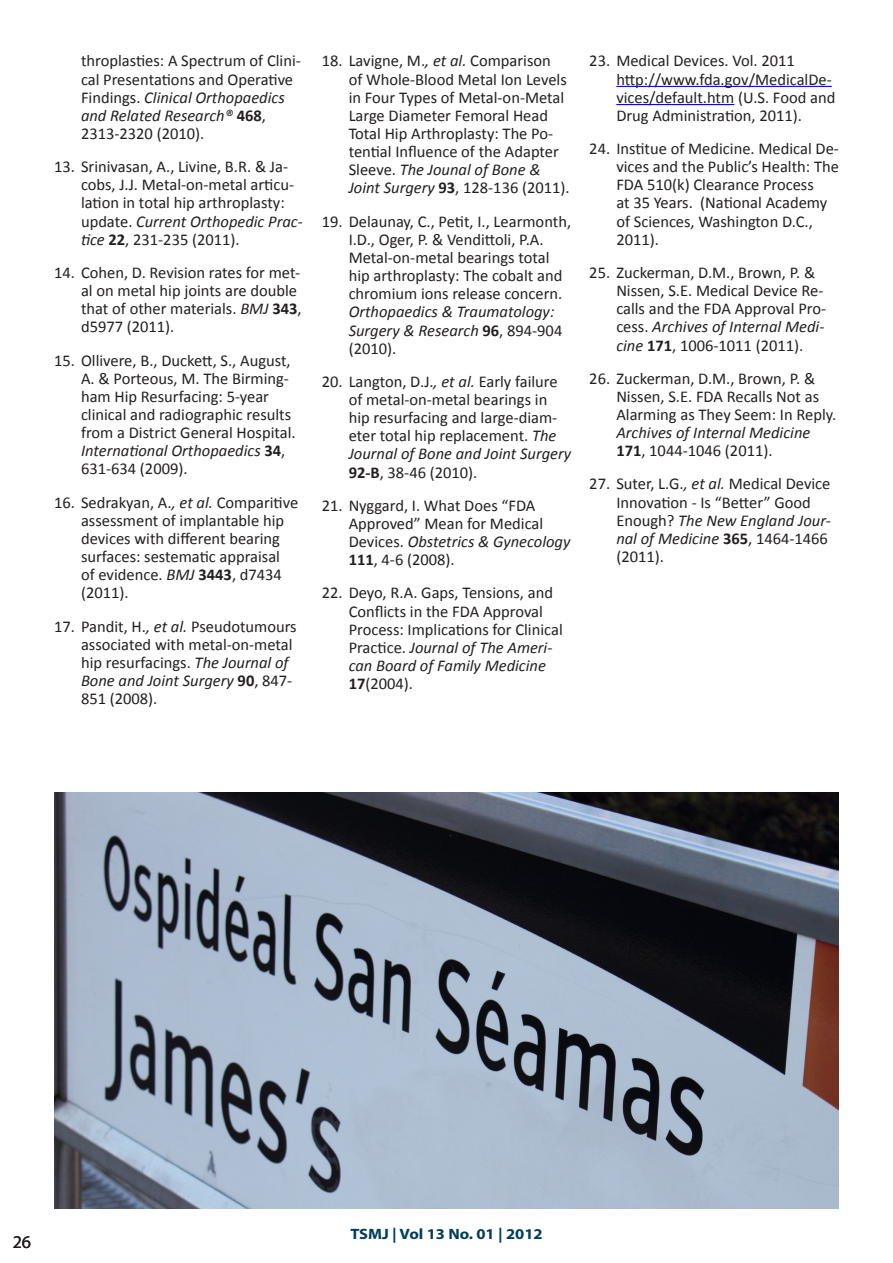
<style>
.page{position:relative;width:893px;height:1263px;background:#fff}
.page>*{position:absolute;margin:0;border:0;box-sizing:border-box;transform-origin:0 0}
.t1{font:18px "Myriad Pro";color:#231f20}
.t2{font:16.5px/18.1px "Calibri";color:#231f20}
.t3{font:italic 16.5px/18.1px "Calibri";color:#231f20}
.t4{font:700 15px "Myriad Pro";color:#003d5c;scale:1.1 1}
.s1{font-style:italic}
.s2{font-weight:700}
.s3{font-weight:700;font-style:normal}
.s4{font-style:normal}
</style>
<div class="page">
<hr style="left:616px;top:86px;width:216px;height:1px;background:#00f">
<hr style="left:616px;top:104px;width:118px;height:1px;background:#00f">
<img style="left:54px;top:792px;width:784px;height:416px">
<p class="t2" style="left:81px;top:53px;width:221px">throplasties: A Spectrum of Clini&shy;cal Presentations and Operative<br>Findings. <span class="s1">Clinical Orthopaedics and Related Research®</span> <span class="s2">468</span>,<br>2313-2320 (2010).</p>
<p class="t2" style="left:81px;top:159px;width:223px;text-indent:-27px">13. Srinivasan, A., Livine, B.R. &amp; Ja&shy;cobs, J.J. Metal-on-metal articu&shy;lation in total hip arthroplasty: update. <span class="s1">Current Orthopedic Prac&shy;tice</span> <span class="s2">22</span>, 231-235 (2011).</p>
<p class="t2" style="left:81px;top:265px;width:222px;text-indent:-27px">14. Cohen, D. Revision rates for met&shy;al on metal hip joints are double that of other materials. <span class="s1">BMJ</span> <span class="s2">343</span>, d5977 (2011).</p>
<p class="t2" style="left:81px;top:352px;width:216px;text-indent:-27px">15. Ollivere, B., Duckett, S., August,<br>A. &amp; Porteous, M. The Birming&shy;ham Hip Resurfacing: 5-year clinical and radiographic results from a District General Hospital.<br><span class="s1">International Orthopaedics</span> <span class="s2">34</span>,<br>631-634 (2009).</p>
<p class="t2" style="left:81px;top:494px;width:219px;text-indent:-27px">16. Sedrakyan, A.<span class="s1">, et al.</span> Comparitive assessment of implantable hip devices with different bearing surfaces: sestematic appraisal<br>of evidence. <span class="s1">BMJ</span> <span class="s2">3443</span>, d7434 (2011).</p>
<p class="t2" style="left:81px;top:618px;width:217px;text-indent:-27px">17. Pandit, H.<span class="s1">, et al.</span> Pseudotumours associated with metal-on-metal hip resurfacings. <span class="s1">The Journal of<br>Bone and Joint Surgery</span> <span class="s2">90</span>, 847-<br>851 (2008).</p>
<p class="t2" style="left:349px;top:53px;width:223px;text-indent:-27px">18. Lavigne, M.<span class="s1">, et al.</span> Comparison<br>of Whole-Blood Metal Ion Levels in Four Types of Metal-on-Metal<br>Large Diameter Femoral Head<br>Total Hip Arthroplasty: The Po&shy;tential Influence of the Adapter<br>Sleeve. <span class="s1">The Jounal of Bone &amp;<br>Joint Surgery</span> <span class="s2">93</span>, 128-136 (2011).</p>
<p class="t2" style="left:349px;top:213px;width:224px;text-indent:-27px">19. Delaunay, C., Petit, I., Learmonth, I.D., Oger, P. &amp; Vendittoli, P.A.<br>Metal-on-metal bearings total hip arthroplasty: The cobalt and chromium ions release concern.</p>
<p class="t3" style="left:349px;top:304px;width:215px">Orthopaedics &amp; Traumatology:<br>Surgery &amp; Research <span class="s3">96</span><span class="s4">, 894-904 (2010).</span></p>
<p class="t2" style="left:349px;top:374px;width:224px;text-indent:-27px">20. Langton, D.J.<span class="s1">, et al.</span> Early failure of metal-on-metal bearings in hip resurfacing and large-diam&shy;eter total hip replacement. <span class="s1">The<br>Journal of Bone and Joint Surgery<br></span><span class="s2">92-B</span>, 38-46 (2010).</p>
<p class="t2" style="left:349px;top:497px;width:223px;text-indent:-27px">21. Nyggard, I. What Does “FDA<br>Approved” Mean for Medical<br>Devices. <span class="s1">Obstetrics &amp; Gynecology<br></span><span class="s2">111</span>, 4-6 (2008).</p>
<p class="t2" style="left:349px;top:585px;width:216px;text-indent:-27px">22. Deyo, R.A. Gaps, Tensions, and<br>Conflicts in the FDA Approval<br>Process: Implications for Clinical<br>Practice. <span class="s1">Journal of The Ameri&shy;can Board of Family Medicine<br></span><span class="s2">17</span>(2004).</p>
<p class="t2" style="left:616px;top:53px;width:221px;text-indent:-27px">23. Medical Devices. Vol. 2011 http://www.fda.gov/MedicalDe&shy;vices/default.htm (U.S. Food and<br>Drug Administration, 2011).</p>
<p class="t2" style="left:616px;top:141px;width:224px;text-indent:-27px">24. Institue of Medicine. Medical De&shy;vices and the Public’s Health: The<br>FDA 510(k) Clearance Process<br>at 35 Years. (National Academy of Sciences, Washington D.C.,<br>2011).</p>
<p class="t2" style="left:616px;top:265px;width:211px;text-indent:-27px">25. Zuckerman, D.M., Brown, P. &amp;<br>Nissen, S.E. Medical Device Re&shy;calls and the FDA Approval Pro&shy;cess. <span class="s1">Archives of Internal Medi&shy;cine</span> <span class="s2">171</span>, 1006-1011 (2011).</p>
<p class="t2" style="left:616px;top:370px;width:221px;text-indent:-27px">26. Zuckerman, D.M., Brown, P. &amp;<br>Nissen, S.E. FDA Recalls Not as<br>Alarming as They Seem: In Reply.</p>
<p class="t3" style="left:616px;top:425px;width:196px">Archives of Internal Medicine<br><span class="s3">171</span><span class="s4">, 1044-1046 (2011).</span></p>
<p class="t2" style="left:616px;top:476px;width:216px;text-indent:-27px">27. Suter, L.G.<span class="s1">, et al.</span> Medical Device<br>Innovation - Is “Better” Good<br>Enough? <span class="s1">The New England Jour&shy;nal of Medicine</span> <span class="s2">365</span>, 1464-1466 (2011).</p>
<p class="t1" style="left:13px;top:1230px;width:20px">26</p>
<p class="t4" style="left:350px;top:1224px;width:176px">TSMJ | Vol 13 No. 01 | 2012</p>
</div>
